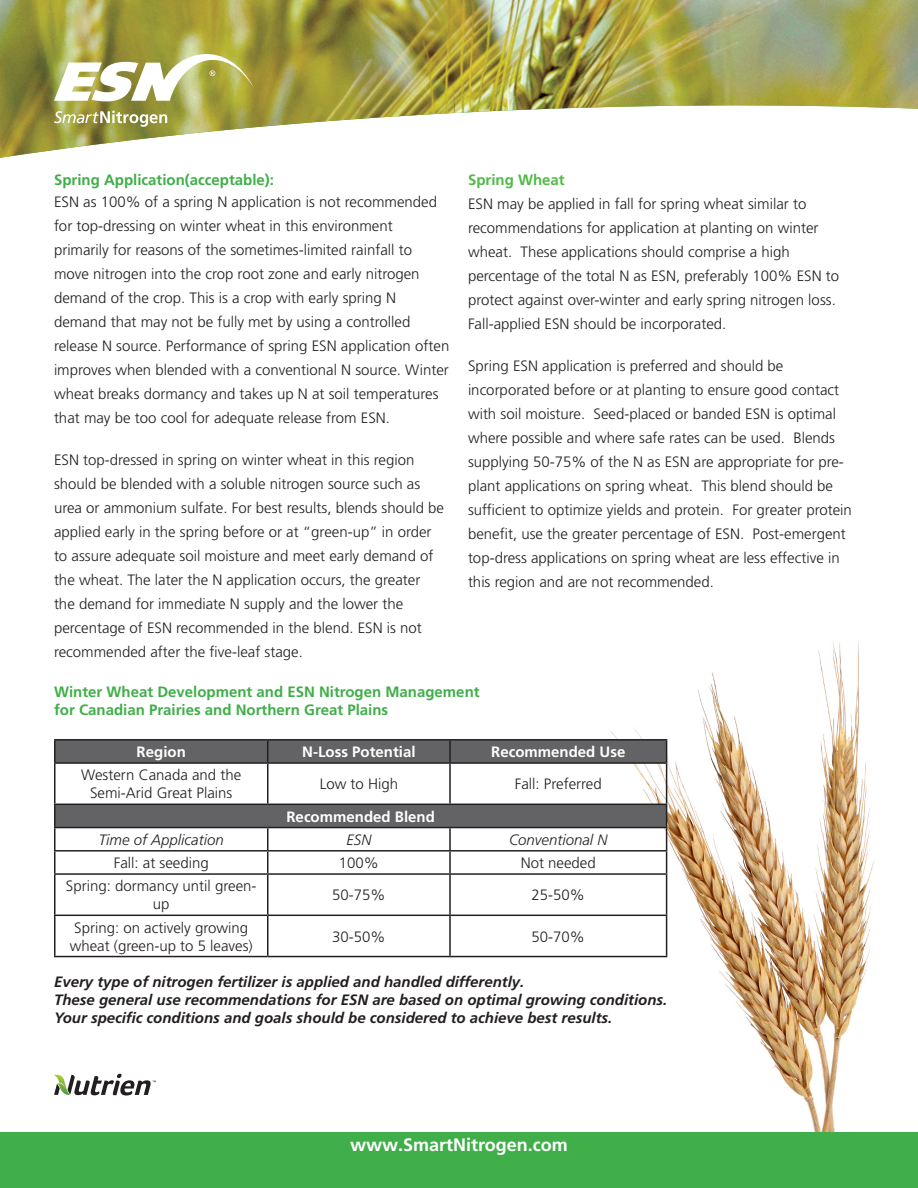
<style>
.page{position:relative;width:918px;height:1188px;background:#fff}
.page>*{position:absolute;margin:0;border:0;box-sizing:border-box;transform-origin:0 0}
.t1{font:700 18px "Frutiger LT Pro";color:#fff}
.t2{font:300 15px/24px "Frutiger LT Pro";color:#231f20}
.t3{font:italic 700 15px "Frutiger LT Pro";color:#231f20}
.t4{font:700 15px "Frutiger LT Pro";color:#40ae49}
.t5{font:700 15px "Frutiger LT Pro";color:#fff}
.t6{font:italic 300 15px "Frutiger LT Pro";color:#231f20}
.t7{font:700 15px "Frutiger LT Pro";color:#51b948}
</style>
<div class="page">
<img style="left:592px;top:641px;width:309px;height:492px">
<img style="left:0;top:0;width:918px;height:158px">
<svg style="left:54px;top:111px;width:113px;height:16px"></svg>
<svg style="left:54px;top:54px;width:200px;height:47px"></svg>
<div style="left:0;top:1133px;width:918px;height:55px;background:#40ae49"></div>
<svg style="left:54px;top:1074px;width:102px;height:22px"></svg>
<svg style="left:56px;top:741px;width:610px;height:86px;fill:#636366"></svg>
<hr style="left:54px;top:739px;width:214px;height:2px;background:#231f20">
<hr style="left:54px;top:741px;width:2px;height:21px;background:#231f20">
<hr style="left:268px;top:739px;width:182px;height:2px;background:#231f20">
<svg style="left:267px;top:741px;width:1px;height:21px"></svg>
<hr style="left:450px;top:739px;width:217px;height:2px;background:#231f20">
<hr style="left:449px;top:741px;width:2px;height:21px;background:#231f20">
<svg style="left:666px;top:741px;width:1px;height:21px"></svg>
<hr style="left:54px;top:762px;width:214px;height:2px;background:#231f20">
<hr style="left:54px;top:764px;width:2px;height:40px;background:#231f20">
<hr style="left:268px;top:762px;width:182px;height:2px;background:#231f20">
<hr style="left:267px;top:764px;width:1px;height:40px;background:#231f20">
<hr style="left:450px;top:762px;width:217px;height:2px;background:#231f20">
<hr style="left:449px;top:764px;width:2px;height:40px;background:#231f20">
<hr style="left:666px;top:764px;width:1px;height:40px;background:#231f20">
<hr style="left:54px;top:804px;width:214px;height:1px;background:#231f20">
<hr style="left:54px;top:805px;width:2px;height:22px;background:#231f20">
<hr style="left:268px;top:804px;width:182px;height:1px;background:#231f20">
<hr style="left:450px;top:804px;width:217px;height:1px;background:#231f20">
<hr style="left:54px;top:827px;width:214px;height:1px;background:#231f20">
<hr style="left:54px;top:828px;width:2px;height:22px;background:#231f20">
<hr style="left:268px;top:827px;width:182px;height:1px;background:#231f20">
<hr style="left:450px;top:827px;width:217px;height:1px;background:#231f20">
<hr style="left:449px;top:828px;width:2px;height:22px;background:#231f20">
<hr style="left:54px;top:850px;width:214px;height:2px;background:#231f20">
<hr style="left:54px;top:852px;width:2px;height:21px;background:#231f20">
<hr style="left:268px;top:850px;width:182px;height:2px;background:#231f20">
<svg style="left:267px;top:828px;width:1px;height:45px"></svg>
<hr style="left:450px;top:850px;width:217px;height:2px;background:#231f20">
<hr style="left:449px;top:852px;width:2px;height:21px;background:#231f20">
<svg style="left:666px;top:805px;width:1px;height:68px"></svg>
<hr style="left:54px;top:873px;width:214px;height:2px;background:#231f20">
<hr style="left:54px;top:875px;width:2px;height:40px;background:#231f20">
<hr style="left:268px;top:873px;width:182px;height:2px;background:#231f20">
<hr style="left:267px;top:875px;width:1px;height:40px;background:#231f20">
<hr style="left:450px;top:873px;width:217px;height:2px;background:#231f20">
<hr style="left:449px;top:875px;width:2px;height:40px;background:#231f20">
<hr style="left:666px;top:875px;width:1px;height:40px;background:#231f20">
<hr style="left:54px;top:915px;width:214px;height:1px;background:#231f20">
<hr style="left:54px;top:916px;width:2px;height:40px;background:#231f20">
<hr style="left:268px;top:915px;width:182px;height:1px;background:#231f20">
<hr style="left:267px;top:916px;width:1px;height:40px;background:#231f20">
<hr style="left:450px;top:915px;width:217px;height:1px;background:#231f20">
<hr style="left:449px;top:916px;width:2px;height:40px;background:#231f20">
<hr style="left:666px;top:916px;width:1px;height:40px;background:#231f20">
<hr style="left:54px;top:956px;width:214px;height:1px;background:#231f20">
<hr style="left:268px;top:956px;width:182px;height:1px;background:#231f20">
<hr style="left:450px;top:956px;width:217px;height:1px;background:#231f20">
<p class="t4" style="left:54px;top:171px;width:222px">Spring Application(acceptable):</p>
<p class="t2" style="left:54px;top:190px;width:397px">ESN as 100% of a spring N application is not recommended for top-dressing on winter wheat in this environment primarily for reasons of the sometimes-limited rainfall to move nitrogen into the crop root zone and early nitrogen demand of the crop. This is a crop with early spring N demand that may not be fully met by using a controlled release N source. Performance of spring ESN application often improves when blended with a conventional N source. Winter wheat breaks dormancy and takes up N at soil temperatures that may be too cool for adequate release from ESN.</p>
<p class="t2" style="left:54px;top:448px;width:392px">ESN top-dressed in spring on winter wheat in this region should be blended with a soluble nitrogen source such as urea or ammonium sulfate. For best results, blends should be applied early in the spring before or at “green-up” in order to assure adequate soil moisture and meet early demand of the wheat. The later the N application occurs, the greater the demand for immediate N supply and the lower the percentage of ESN recommended in the blend. ESN is not recommended after the five-leaf stage.</p>
<p class="t7" style="left:468px;top:171px;width:98px">Spring Wheat</p>
<p class="t2" style="left:468px;top:192px;width:373px">ESN may be applied in fall for spring wheat similar to recommendations for application at planting on winter wheat. These applications should comprise a high percentage of the total N as ESN, preferably 100% ESN to protect against over-winter and early spring nitrogen loss.<br>Fall-applied ESN should be incorporated.</p>
<p class="t2" style="left:468px;top:354px;width:385px">Spring ESN application is preferred and should be incorporated before or at planting to ensure good contact with soil moisture. Seed-placed or banded ESN is optimal where possible and where safe rates can be used. Blends supplying 50-75% of the N as ESN are appropriate for pre&shy;plant applications on spring wheat. This blend should be sufficient to optimize yields and protein. For greater protein benefit, use the greater percentage of ESN. Post-emergent top-dress applications on spring wheat are less effective in this region and are not recommended.</p>
<p class="t4" style="left:54px;top:683px;width:427px">Winter Wheat Development and ESN Nitrogen Management</p>
<p class="t4" style="left:54px;top:701px;width:336px">for Canadian Prairies and Northern Great Plains</p>
<p class="t5" style="left:137px;top:743px;width:51px">Region</p>
<p class="t5" style="left:302px;top:743px;width:115px">N-Loss Potential</p>
<p class="t5" style="left:491px;top:743px;width:136px">Recommended Use</p>
<p class="t2" style="left:81px;top:763px;width:162px">Western Canada and the</p>
<p class="t2" style="left:90px;top:781px;width:144px">Semi-Arid Great Plains</p>
<p class="t2" style="left:320px;top:772px;width:80px">Low to High</p>
<p class="t2" style="left:515px;top:772px;width:88px">Fall: Preferred</p>
<p class="t5" style="left:287px;top:808px;width:150px">Recommended Blend</p>
<p class="t6" style="left:99px;top:831px;width:126px">Time of Application</p>
<p class="t6" style="left:346px;top:831px;width:27px">ESN</p>
<p class="t6" style="left:509px;top:831px;width:100px">Conventional N</p>
<p class="t2" style="left:114px;top:851px;width:97px">Fall: at seeding</p>
<p class="t2" style="left:339px;top:851px;width:42px">100%</p>
<p class="t2" style="left:521px;top:851px;width:77px">Not needed</p>
<p class="t2" style="left:66px;top:877px;width:192px;line-height:18px;text-align:center">Spring: dormancy until green&shy;up</p>
<p class="t2" style="left:332px;top:883px;width:55px">50-75%</p>
<p class="t2" style="left:532px;top:883px;width:55px">25-50%</p>
<p class="t2" style="left:74px;top:915px;width:175px">Spring: on actively growing</p>
<p class="t2" style="left:70px;top:933px;width:185px">wheat (green-up to 5 leaves)</p>
<p class="t2" style="left:332px;top:924px;width:55px">30-50%</p>
<p class="t2" style="left:532px;top:924px;width:55px">50-70%</p>
<p class="t3" style="left:54px;top:973px;width:472px">Every type of nitrogen fertilizer is applied and handled differently.</p>
<p class="t3" style="left:54px;top:991px;width:615px">These general use recommendations for ESN are based on optimal growing conditions.</p>
<p class="t3" style="left:54px;top:1009px;width:560px">Your specific conditions and goals should be considered to achieve best results.</p>
<p class="t1" style="left:350px;top:1134px;width:219px">www.SmartNitrogen.com</p>
</div>
